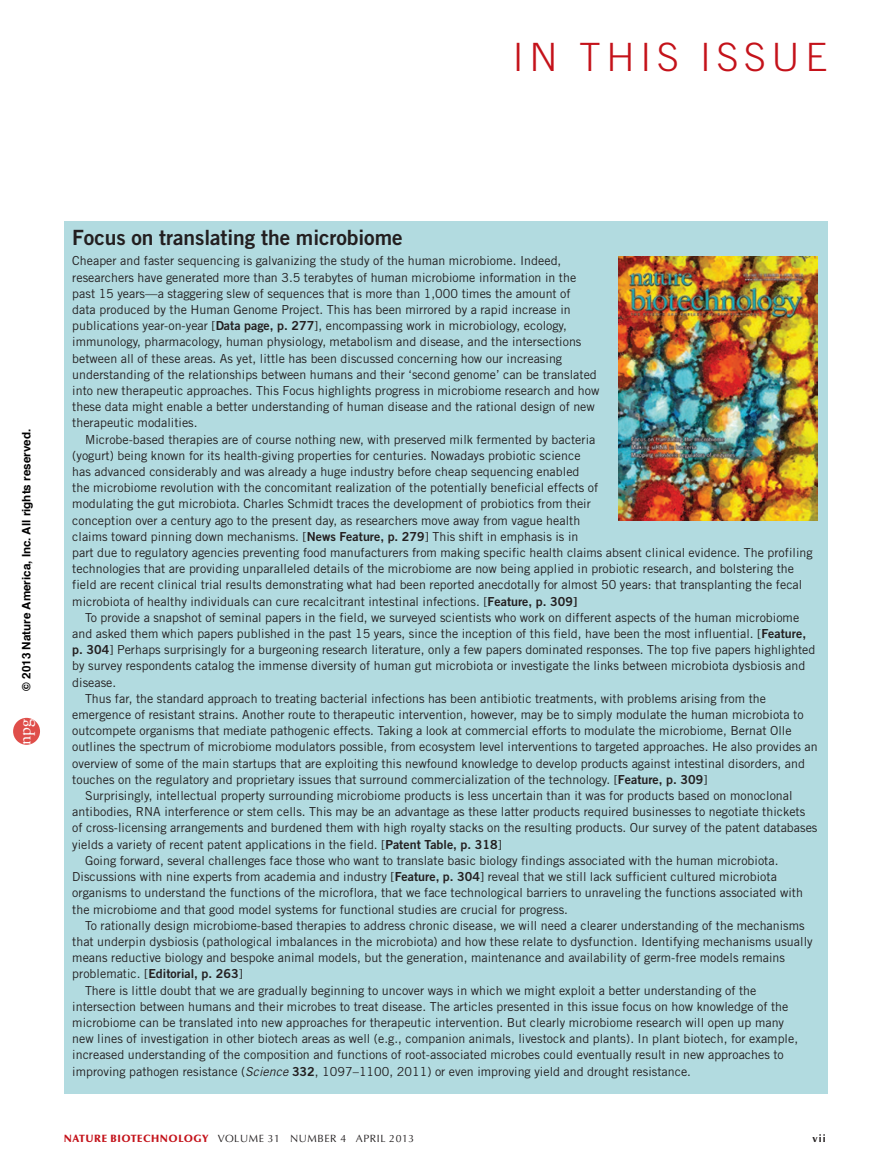
<style>
.page{position:relative;width:891px;height:1175px;background:#fff}
.page>*{position:absolute;margin:0;border:0;box-sizing:border-box;transform-origin:0 0}
.t1{font:300 39px "Trade Gothic LT Std";letter-spacing:.145em;color:#c4121a}
.t2{font:21px "Trade Gothic LT Std Bd 2";letter-spacing:-.005em;color:#231f20}
.t3{font:17.4px "Adobe Garamond Pro";color:#fff}
.t4{font:12.45px/16.2px "Trade Gothic LT Std";color:#231f20}
.t5{font:12.45px "Trade Gothic LT Std Bd 2";color:#231f20}
.t6{font:700 11.7px "Helvetica";color:#000}
.t7{font:10.5px "Optima LT Std";letter-spacing:.05em;color:#231f20}
.t8{font:700 10.5px "Optima LT Std";color:#231f20}
.s1{font-family:"Trade Gothic LT Std Bd 2"}
.s2{font-family:"Trade Gothic LT Std"}
.s3{font-style:italic}
.s4{font-weight:900;color:#c4121a}
</style>
<div class="page">
<div style="left:64px;top:221px;width:763px;height:873px;background:#b2dbe0"></div>
<img style="left:618px;top:257px;width:199px;height:264px">
<div style="left:13px;top:718px;width:27px;height:26px;background:#df4e4a;border-radius:50%"></div>
<h1 class="t1" style="left:513px;top:34px;width:316px">IN THIS ISSUE</h1>
<p class="t6" style="left:17px;top:690px;width:263px;rotate:-90deg">© 2013 Nature America, Inc. All rights reserved.</p>
<h3 class="t3" style="left:14px;top:744px;width:28px;rotate:-90deg">npg</h3>
<h2 class="t2" style="left:72px;top:224px;width:332px">Focus on translating the microbiome</h2>
<p class="t4" style="left:72px;top:253px;width:529px">Cheaper and faster sequencing is galvanizing the study of the human microbiome. Indeed, researchers have generated more than 3.5 terabytes of human microbiome information in the past 15 years—a staggering slew of sequences that is more than 1,000 times the amount of<br>data produced by the Human Genome Project. This has been mirrored by a rapid increase in publications year-on-year [<span class="s1">Data page, p. 277</span>], encompassing work in microbiology, ecology, immunology, pharmacology, human physiology, metabolism and disease, and the intersections between all of these areas. As yet, little has been discussed concerning how our increasing understanding of the relationships between humans and their ‘second genome’ can be translated into new therapeutic approaches. This Focus highlights progress in microbiome research and how these data might enable a better understanding of human disease and the rational design of new therapeutic modalities.</p>
<p class="t4" style="left:72px;top:431px;width:742px;text-indent:13px">Microbe-based therapies are of course nothing new, with preserved milk fermented by bacteria<br>(yogurt) being known for its health-giving properties for centuries. Nowadays probiotic science<br>has advanced considerably and was already a huge industry before cheap sequencing enabled<br>the microbiome revolution with the concomitant realization of the potentially beneficial effects of<br>modulating the gut microbiota. Charles Schmidt traces the development of probiotics from their<br>conception over a century ago to the present day, as researchers move away from vague health<br>claims toward pinning down mechanisms. [<span class="s1">News Feature, p. 279</span>] This shift in emphasis is in<br>part due to regulatory agencies preventing food manufacturers from making specific health claims absent clinical evidence. The profiling technologies that are providing unparalleled details of the microbiome are now being applied in probiotic research, and bolstering the field are recent clinical trial results demonstrating what had been reported anecdotally for almost 50 years: that transplanting the fecal microbiota of healthy individuals can cure recalcitrant intestinal infections. [<span class="s1">Feature, p. 309]</span></p>
<p class="t4" style="left:85px;top:609px;width:716px">To provide a snapshot of seminal papers in the field, we surveyed scientists who work on different aspects of the human microbiome</p>
<p class="t4" style="left:72px;top:625px;width:735px">and asked them which papers published in the past 15 years, since the inception of this field, have been the most influential. [<span class="s1">Feature,</span></p>
<p class="t4" style="left:72px;top:641px;width:745px"><span class="s1">p. 304</span>] Perhaps surprisingly for a burgeoning research literature, only a few papers dominated responses. The top five papers highlighted</p>
<p class="t4" style="left:72px;top:657px;width:735px">by survey respondents catalog the immense diversity of human gut microbiota or investigate the links between microbiota dysbiosis and</p>
<p class="t4" style="left:72px;top:674px;width:46px">disease.</p>
<p class="t4" style="left:85px;top:690px;width:683px">Thus far, the standard approach to treating bacterial infections has been antibiotic treatments, with problems arising from the</p>
<p class="t4" style="left:72px;top:706px;width:733px">emergence of resistant strains. Another route to therapeutic intervention, however, may be to simply modulate the human microbiota to</p>
<p class="t4" style="left:72px;top:722px;width:721px">outcompete organisms that mediate pathogenic effects. Taking a look at commercial efforts to modulate the microbiome, Bernat Olle</p>
<p class="t4" style="left:72px;top:738px;width:747px">outlines the spectrum of microbiome modulators possible, from ecosystem level interventions to targeted approaches. He also provides an</p>
<p class="t4" style="left:72px;top:755px;width:734px">overview of some of the main startups that are exploiting this newfound knowledge to develop products against intestinal disorders, and</p>
<p class="t4" style="left:72px;top:771px;width:637px">touches on the regulatory and proprietary issues that surround commercialization of the technology. [<span class="s1">Feature, p. 309</span>]</p>
<p class="t4" style="left:85px;top:787px;width:709px">Surprisingly, intellectual property surrounding microbiome products is less uncertain than it was for products based on monoclonal</p>
<p class="t4" style="left:72px;top:803px;width:735px">antibodies, RNA interference or stem cells. This may be an advantage as these latter products required businesses to negotiate thickets</p>
<p class="t4" style="left:72px;top:819px;width:747px">of cross-licensing arrangements and burdened them with high royalty stacks on the resulting products. Our survey of the patent databases</p>
<p class="t4" style="left:72px;top:836px;width:431px">yields a variety of recent patent applications in the field. [<span class="s1">Patent Table, p. 318</span>]</p>
<p class="t4" style="left:85px;top:852px;width:695px">Going forward, several challenges face those who want to translate basic biology findings associated with the human microbiota.</p>
<p class="t4" style="left:72px;top:868px;width:706px">Discussions with nine experts from academia and industry [<span class="s1">Feature, p. 304</span>] reveal that we still lack sufficient cultured microbiota</p>
<p class="t4" style="left:72px;top:884px;width:732px">organisms to understand the functions of the microflora, that we face technological barriers to unraveling the functions associated with</p>
<p class="t4" style="left:72px;top:900px;width:497px">the microbiome and that good model systems for functional studies are crucial for progress.</p>
<p class="t4" style="left:85px;top:917px;width:721px">To rationally design microbiome-based therapies to address chronic disease, we will need a clearer understanding of the mechanisms</p>
<p class="t4" style="left:72px;top:933px;width:742px">that underpin dysbiosis (pathological imbalances in the microbiota) and how these relate to dysfunction. Identifying mechanisms usually</p>
<p class="t4" style="left:72px;top:949px;width:714px">means reductive biology and bespoke animal models, but the generation, maintenance and availability of germ-free models remains</p>
<p class="t5" style="left:72px;top:966px;width:172px"><span class="s2">problematic. [</span>Editorial, p. 263<span class="s2">]</span></p>
<p class="t4" style="left:72px;top:981px;width:727px;text-indent:13px">There is little doubt that we are gradually beginning to uncover ways in which we might exploit a better understanding of the intersection between humans and their microbes to treat disease. The articles presented in this issue focus on how knowledge of the microbiome can be translated into new approaches for therapeutic intervention. But clearly microbiome research will open up many new lines of investigation in other biotech areas as well (e.g., companion animals, livestock and plants). In plant biotech, for example, increased understanding of the composition and functions of root-associated microbes could eventually result in new approaches to improving pathogen resistance (<span class="s3">Science</span> <span class="s1">332</span>, 1097–1100, 2011) or even improving yield and drought resistance.</p>
<p class="t7" style="left:64px;top:1132px;width:352px"><span class="s4">NATURE BIOTECHNOLOGY</span> VOLUME 31 NUMBER 4 APRIL 2013</p>
<p class="t8" style="left:813px;top:1132px;width:15px">vii</p>
</div>
